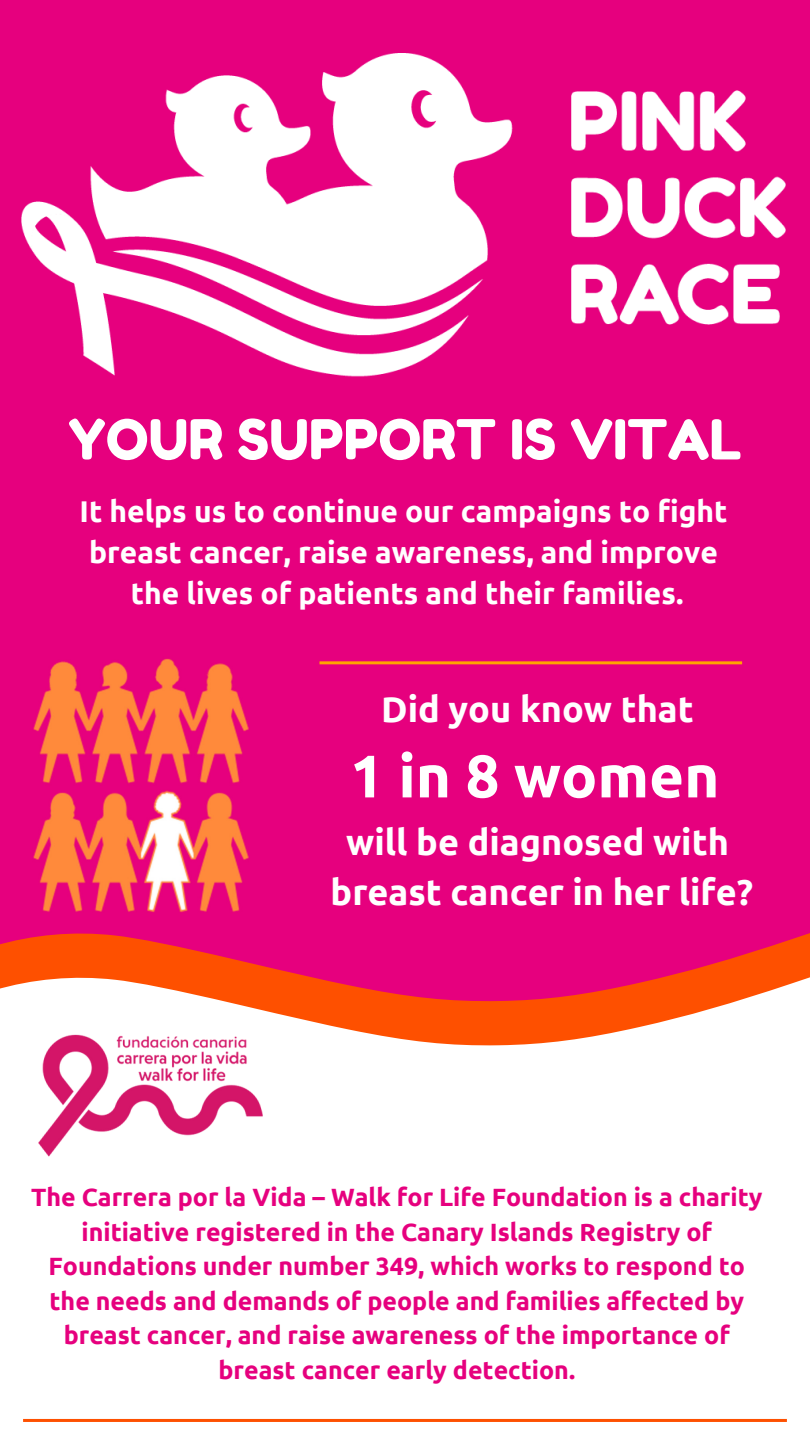
<style>
.page{position:relative;width:810px;height:1440px;background:#e6007e}
.page>*{position:absolute;margin:0;border:0;box-sizing:border-box;transform-origin:0 0}
.t1{font:700 60px "Ubuntu";color:#fff}
.t2{font:55px "Fredoka One";color:#fff}
.t3{font:700 36px/50.2px "Ubuntu";color:#fff;text-align:center}
.t4{font:700 30px/41.2px "Ubuntu";color:#fff;text-align:center}
.t5{font:700 25px/34.5px "Ubuntu";color:#e6007e;text-align:center}
</style>
<div class="page">
<div style="left:0;top:1149px;width:810px;height:291px;background:#fff"></div>
<img style="left:33px;top:658px;width:216px;height:254px">
<img style="left:22px;top:53px;width:763px;height:324px">
<svg style="left:0;top:933px;width:810px;height:41px"></svg>
<svg style="left:0;top:974px;width:810px;height:175px;fill:#fff"></svg>
<hr style="left:23px;top:1419px;width:764px;height:3px;background:#fe5000">
<hr style="left:320px;top:661px;width:422px;height:3px;background:#ffa500">
<img style="left:22px;top:1022px;width:265px;height:135px">
<h2 class="t2" style="left:68px;top:406px;width:675px">YOUR SUPPORT IS VITAL</h2>
<p class="t4" style="left:80px;top:490px;width:650px">It helps us to continue our campaigns to fight breast cancer, raise awareness, and improve the lives of patients and their families.</p>
<h3 class="t3" style="left:381px;top:683px;width:314px">Did you know that</h3>
<h3 class="t1" style="left:350px;top:741px;width:371px">1 in 8 women</h3>
<h3 class="t3" style="left:331px;top:817px;width:424px">will be diagnosed with breast cancer in her life?</h3>
<p class="t5" style="left:31px;top:1180px;width:733px">The Carrera por la Vida – Walk for Life Foundation is a charity initiative registered in the Canary Islands Registry of<br>Foundations under number 349, which works to respond to</p>
<p class="t5" style="left:50px;top:1283px;width:696px">the needs and demands of people and families affected by breast cancer, and raise awareness of the importance of</p>
<p class="t5" style="left:218px;top:1352px;width:358px">breast cancer early detection.</p>
</div>
